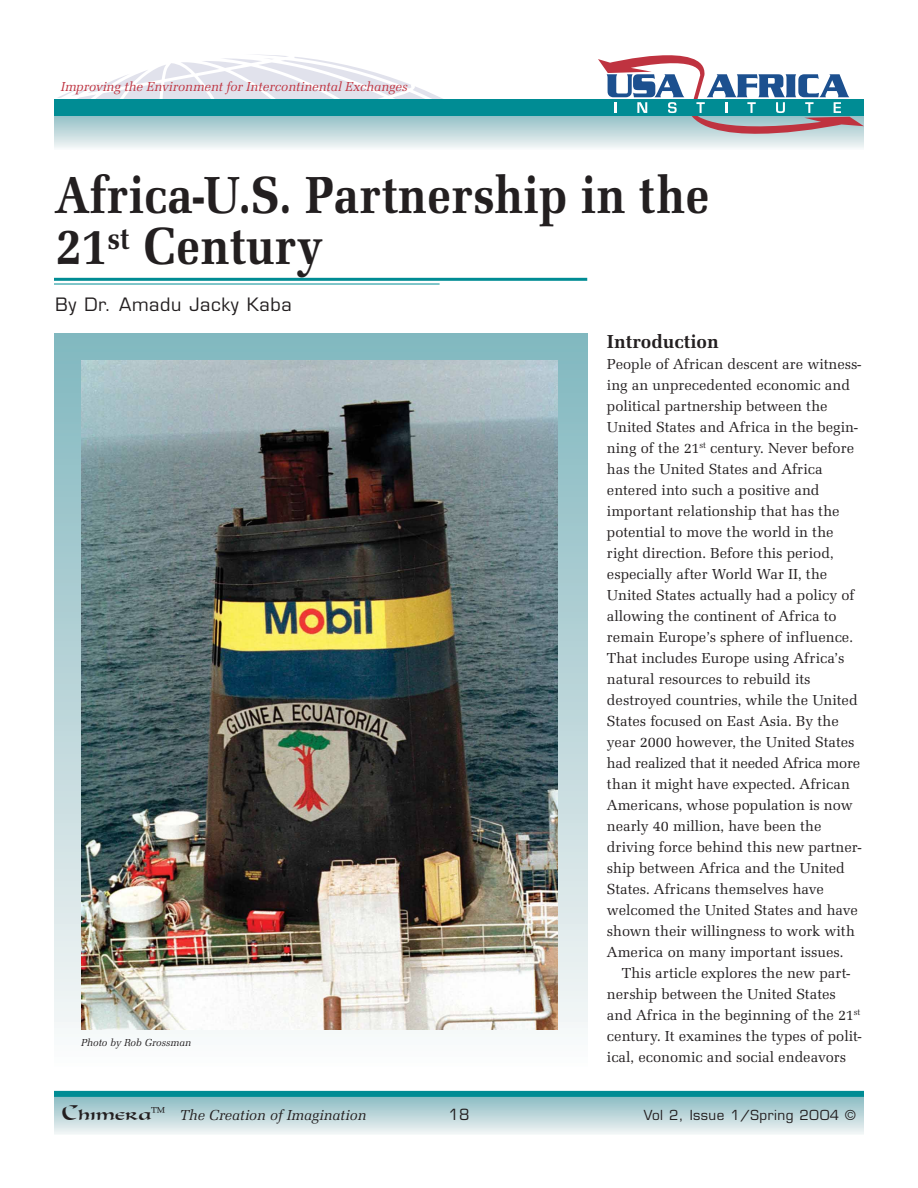
<style>
.page{position:relative;width:918px;height:1188px;background:#fff}
.page>*{position:absolute;margin:0;border:0;box-sizing:border-box;transform-origin:0 0}
.t1{font:700 54px/51px "URW Latino T";color:#231f20;scale:.9 1}
.t2{font:700 19.5px "URW Latino T";color:#231f20}
.t3{font:18px "Eurostile";letter-spacing:.035em;color:#231f20}
.t4{font:15px/21px "URW Latino T";color:#231f20}
.t5{font:italic 15px "URW Latino T";color:#231f20}
.t6{font:15px "Eurostile";color:#231f20}
.t7{font:italic 13.5px "URW Latino T";color:#bf3340}
.t8{font:13.5px "Eurostile";letter-spacing:.035em;color:#231f20}
.t9{font:italic 10.5px "URW Latino T";color:#231f20}
.s1{font-family:"Carinthia Demo";font-style:normal;font-size:21px}
</style>
<div class="page">
<svg style="left:58px;top:54px;width:385px;height:45px"></svg>
<svg style="left:54px;top:116px;width:544px;height:32px;background:#c2dadd"></svg>
<div style="left:54px;top:99px;width:810px;height:17px;background:#008c94"></div>
<svg style="left:598px;top:55px;width:266px;height:93px"></svg>
<div style="left:54px;top:1094px;width:810px;height:40px;background:linear-gradient(to bottom,#84b8bf,#eef2f3)"></div>
<div style="left:54px;top:1091px;width:810px;height:6px;background:#008c94"></div>
<hr style="left:54px;top:278px;width:533px;height:3px;background:#008c94">
<hr style="left:54px;top:284px;width:386px;height:1px;background:#008c94">
<div style="left:54px;top:333px;width:533px;height:733px;background:linear-gradient(to bottom,#7fb6bd,#f9f8f8)"></div>
<img style="left:81px;top:360px;width:477px;height:670px">
<p class="t7" style="left:61px;top:81px;width:349px">Improving the Environment for Intercontinental Exchanges</p>
<h1 class="t1" style="left:56px;top:174px;width:728px">Africa-U.S. Partnership in the<br>21<sup>st</sup> Century</h1>
<p class="t3" style="left:56px;top:297px;width:238px">By Dr. Amadu Jacky Kaba</p>
<p class="t9" style="left:81px;top:1038px;width:112px">Photo by Rob Grossman</p>
<h2 class="t2" style="left:607px;top:332px;width:113px">Introduction</h2>
<p class="t4" style="left:607px;top:355px;width:256px">People of African descent are witness&shy;ing an unprecedented economic and political partnership between the United States and Africa in the begin&shy;ning of the 21<sup>st</sup> century. Never before has the United States and Africa entered into such a positive and important relationship that has the potential to move the world in the right direction. Before this period, especially after World War II, the United States actually had a policy of allowing the continent of Africa to remain Europe’s sphere of influence.<br>That includes Europe using Africa’s natural resources to rebuild its destroyed countries, while the United States focused on East Asia. By the year 2000 however, the United States had realized that it needed Africa more than it might have expected. African Americans, whose population is now nearly 40 million, have been the driving force behind this new partner&shy;ship between Africa and the United States. Africans themselves have welcomed the United States and have shown their willingness to work with America on many important issues.</p>
<p class="t4" style="left:607px;top:964px;width:256px;text-indent:15px">This article explores the new part&shy;nership between the United States and Africa in the beginning of the 21<sup>st </sup>century. It examines the types of polit&shy;ical, economic and social endeavors</p>
<p class="t5" style="left:62px;top:1108px;width:306px"><span class="s1">Chimera</span><sup>™</sup> The Creation of Imagination</p>
<p class="t6" style="left:449px;top:1109px;width:22px">18</p>
<p class="t8" style="left:644px;top:1110px;width:213px">Vol 2, Issue 1/Spring 2004 ©</p>
</div>
